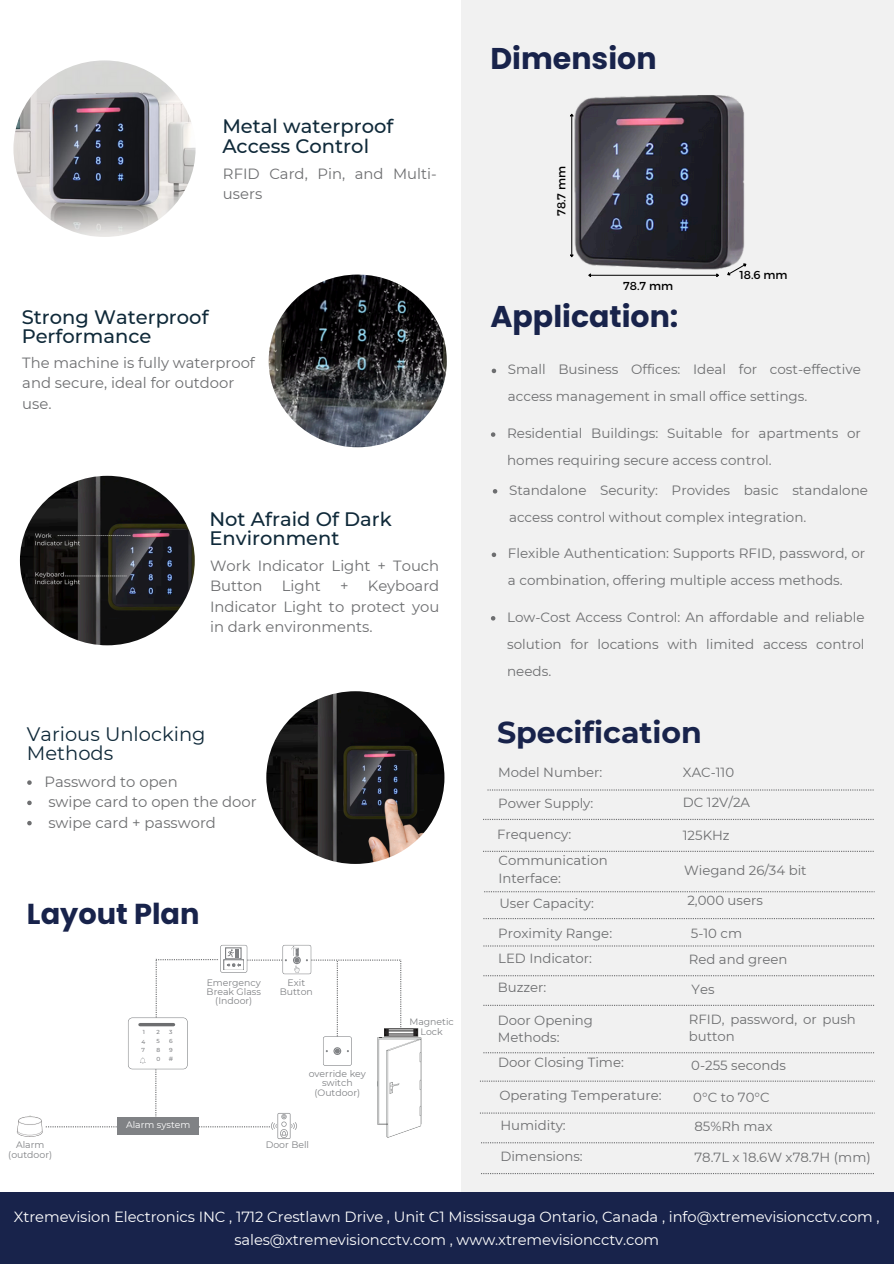
<style>
.page{position:relative;width:894px;height:1264px;background:#fff}
.page>*{position:absolute;margin:0;border:0;box-sizing:border-box;transform-origin:0 0}
.t1{font:700 30px "Poppins";color:#18234b}
.t2{font:700 30px "Montserrat";color:#18234b}
.t3{font:700 28.8px "Poppins";color:#18234b}
.t4{font:500 19.5px/19.2px "Montserrat";color:#0f2939}
.t5{font:19.5px/19.2px "Montserrat";color:#0f2939}
.t6{font:14.85px/20.4px "Montserrat";color:#6d6e70}
.t7{font:14.7px/23.4px "Montserrat";letter-spacing:-.005em;color:#fff;text-align:center}
.t8{font:13.5px/27px "Montserrat";color:#6d6e70}
.t9{font:13.2px/17.7px "Montserrat";color:#6d6e70}
.t10{font:11.55px "Montserrat";color:#000}
.t11{font:9.3px/9.3px "Montserrat";color:#808285;text-align:center}
.t12{font:9.3px "Montserrat";color:#fff}
.t13{font:500 6.15px "Montserrat";color:#808285}
.t14{font:500 5.85px "Montserrat";color:#808285}
</style>
<div class="page">
<div style="left:461px;top:0;width:432px;height:1263px;background:#f1f1f1"></div>
<div style="left:0;top:1192px;width:893px;height:71px;background:#18234b"></div>
<svg style="left:487px;top:789px;width:386px;height:1px"></svg>
<svg style="left:483px;top:818px;width:390px;height:2px"></svg>
<svg style="left:483px;top:850px;width:390px;height:2px"></svg>
<svg style="left:484px;top:891px;width:390px;height:1px"></svg>
<svg style="left:483px;top:918px;width:389px;height:1px"></svg>
<svg style="left:483px;top:945px;width:389px;height:1px"></svg>
<svg style="left:483px;top:975px;width:389px;height:1px"></svg>
<svg style="left:483px;top:1004px;width:389px;height:1px"></svg>
<svg style="left:483px;top:1052px;width:389px;height:1px"></svg>
<svg style="left:480px;top:1080px;width:393px;height:1px"></svg>
<svg style="left:480px;top:1112px;width:393px;height:1px"></svg>
<hr style="left:571px;top:116px;width:1px;height:139px;background:#000">
<svg style="left:570px;top:254px;width:4px;height:4px"></svg>
<svg style="left:570px;top:113px;width:4px;height:4px"></svg>
<img style="left:574px;top:95px;width:171px;height:180px">
<hr style="left:590px;top:275px;width:126px;height:1px;background:#000">
<svg style="left:587px;top:272px;width:4px;height:5px"></svg>
<svg style="left:715px;top:261px;width:32px;height:16px"></svg>
<svg style="left:481px;top:1142px;width:392px;height:1px"></svg>
<svg style="left:481px;top:1173px;width:392px;height:1px"></svg>
<img style="left:13px;top:60px;width:182px;height:177px;border-radius:50%">
<img style="left:47px;top:93px;width:117px;height:115px">
<img style="left:268px;top:274px;width:178px;height:173px;border-radius:50%">
<img style="left:20px;top:476px;width:175px;height:169px;border-radius:50%">
<div style="left:117px;top:1117px;width:82px;height:18px;background:#808285"></div>
<svg style="left:46px;top:1126px;width:71px;height:1px"></svg>
<img style="left:17px;top:1115px;width:29px;height:22px">
<img style="left:271px;top:1127px;width:26px;height:12px">
<img style="left:386px;top:1037px;width:36px;height:101px">
<img style="left:401px;top:1028px;width:17px;height:8px">
<img style="left:266px;top:691px;width:178px;height:173px;border-radius:50%">
<svg style="left:128px;top:944px;width:273px;height:183px"></svg>
<svg style="left:491px;top:616px;width:4px;height:4px"></svg>
<svg style="left:491px;top:368px;width:5px;height:5px"></svg>
<svg style="left:491px;top:432px;width:4px;height:5px"></svg>
<svg style="left:492px;top:489px;width:5px;height:4px"></svg>
<svg style="left:491px;top:552px;width:5px;height:5px"></svg>
<svg style="left:27px;top:780px;width:5px;height:4px"></svg>
<svg style="left:27px;top:800px;width:5px;height:5px"></svg>
<svg style="left:27px;top:820px;width:5px;height:5px"></svg>
<p class="t4" style="left:222px;top:117px;width:172px">Metal waterproof<br>Access Control</p>
<p class="t6" style="left:223px;top:163px;width:215px">RFID Card, Pin, and Multi&shy;users</p>
<p class="t4" style="left:22px;top:307px;width:188px">Strong Waterproof<br>Performance</p>
<p class="t6" style="left:22px;top:353px;width:234px">The machine is fully waterproof and secure, ideal for outdoor use.</p>
<p class="t4" style="left:209px;top:509px;width:184px">Not Afraid Of Dark<br>Environment</p>
<p class="t6" style="left:210px;top:555px;width:231px">Work Indicator Light + Touch<br>Button</p>
<p class="t6" style="left:210px;top:575px;width:231px;text-align:justify;text-indent:158px">Keyboard Indicator Light to protect you in dark environments.</p>
<p class="t6" style="left:282px;top:575px;width:40px">Light</p>
<p class="t6" style="left:340px;top:575px;width:10px">+</p>
<p class="t5" style="left:27px;top:724px;width:180px">Various Unlocking<br>Methods</p>
<p class="t6" style="left:44px;top:771px;width:135px">Password to open</p>
<p class="t6" style="left:48px;top:791px;width:210px">swipe card to open the door</p>
<p class="t6" style="left:48px;top:812px;width:169px">swipe card + password</p>
<p class="t3" style="left:27px;top:894px;width:174px">Layout Plan</p>
<p class="t14" style="left:143px;top:1028px;width:4px">1</p>
<p class="t14" style="left:156px;top:1028px;width:5px">2</p>
<h6 class="t14" style="left:169px;top:1028px;width:5px">3</h6>
<p class="t14" style="left:141px;top:1037px;width:5px">4</p>
<h6 class="t14" style="left:156px;top:1037px;width:5px">5</h6>
<p class="t14" style="left:169px;top:1037px;width:5px">6</p>
<h6 class="t14" style="left:141px;top:1046px;width:5px">7</h6>
<p class="t14" style="left:156px;top:1046px;width:5px">8</p>
<h6 class="t14" style="left:169px;top:1046px;width:5px">9</h6>
<p class="t14" style="left:156px;top:1055px;width:5px">0</p>
<h6 class="t13" style="left:169px;top:1055px;width:6px">#</h6>
<h6 class="t11" style="left:206px;top:977px;width:56px;text-align:left">Emergency<br>Break Glass</h6>
<p class="t11" style="left:215px;top:996px;width:39px">(Indoor)</p>
<h5 class="t12" style="left:126px;top:1119px;width:66px">Alarm system</h5>
<h6 class="t11" style="left:280px;top:977px;width:35px">Exit<br>Button</h6>
<h6 class="t11" style="left:308px;top:1069px;width:59px">override key switch (Outdoor)</h6>
<h6 class="t11" style="left:8px;top:1140px;width:45px">Alarm (outdoor)</h6>
<p class="t11" style="left:266px;top:1140px;width:45px">Door Bell</p>
<p class="t11" style="left:409px;top:1017px;width:46px">Magnetic<br>Lock</p>
<p class="t1" style="left:490px;top:38px;width:167px">Dimension</p>
<p class="t10" style="left:553px;top:216px;width:51px;rotate:-90deg">78.7 mm</p>
<p class="t10" style="left:623px;top:278px;width:51px">78.7 mm</p>
<p class="t1" style="left:490px;top:295px;width:189px">Application:</p>
<p class="t10" style="left:739px;top:267px;width:50px">18.6 mm</p>
<p class="t8" style="left:507px;top:356px;width:354px">Small Business Offices: Ideal for cost-effective access management in small office settings.</p>
<p class="t8" style="left:507px;top:419px;width:355px">Residential Buildings: Suitable for apartments or homes requiring secure access control.</p>
<p class="t8" style="left:509px;top:476px;width:360px">Standalone Security: Provides basic standalone access control without complex integration.</p>
<p class="t8" style="left:507px;top:540px;width:359px">Flexible Authentication: Supports RFID, password, or a combination, offering multiple access methods.</p>
<p class="t8" style="left:507px;top:603px;width:359px;text-align:justify">Low-Cost Access Control: An affordable and reliable solution for locations with limited access control needs.</p>
<h6 class="t2" style="left:497px;top:714px;width:206px">Specification</h6>
<p class="t9" style="left:498px;top:763px;width:105px">Model Number:</p>
<h6 class="t9" style="left:498px;top:794px;width:96px">Power Supply:</h6>
<p class="t9" style="left:682px;top:763px;width:53px">XAC-110</p>
<h2 class="t9" style="left:682px;top:793px;width:69px">DC 12V/2A</h2>
<p class="t9" style="left:497px;top:825px;width:76px">Frequency:</p>
<p class="t9" style="left:682px;top:826px;width:48px">125KHz</p>
<p class="t9" style="left:498px;top:851px;width:111px">Communication<br>Interface:</p>
<p class="t9" style="left:684px;top:861px;width:124px">Wiegand 26/34 bit</p>
<h6 class="t9" style="left:499px;top:894px;width:96px">User Capacity:</h6>
<p class="t9" style="left:687px;top:891px;width:77px">2,000 users</p>
<p class="t9" style="left:498px;top:924px;width:115px">Proximity Range:</p>
<p class="t9" style="left:690px;top:924px;width:53px">5-10 cm</p>
<h2 class="t9" style="left:498px;top:949px;width:95px">LED Indicator:</h2>
<p class="t9" style="left:688px;top:950px;width:100px">Red and green</p>
<p class="t9" style="left:497px;top:978px;width:50px">Buzzer:</p>
<h2 class="t9" style="left:691px;top:980px;width:24px">Yes</h2>
<h3 class="t9" style="left:497px;top:1011px;width:97px">Door Opening<br>Methods:</h3>
<p class="t9" style="left:688px;top:1009px;width:168px">RFID, password, or push button</p>
<p class="t9" style="left:498px;top:1053px;width:127px">Door Closing Time:</p>
<p class="t9" style="left:691px;top:1056px;width:96px">0-255 seconds</p>
<h1 class="t9" style="left:499px;top:1086px;width:164px">Operating Temperature:</h1>
<p class="t9" style="left:693px;top:1087px;width:78px">0°C to 70°C</p>
<p class="t9" style="left:500px;top:1116px;width:67px">Humidity:</p>
<p class="t9" style="left:694px;top:1117px;width:80px">85%Rh max</p>
<p class="t9" style="left:500px;top:1147px;width:84px">Dimensions:</p>
<p class="t9" style="left:694px;top:1148px;width:178px">78.7L x 18.6W x78.7H (mm)</p>
<p class="t7" style="left:14px;top:1204px;width:867px">Xtremevision Electronics INC , 1712 Crestlawn Drive , Unit C1 Mississauga Ontario, Canada , info@xtremevisioncctv.com , sales@xtremevisioncctv.com , www.xtremevisioncctv.com</p>
</div>
